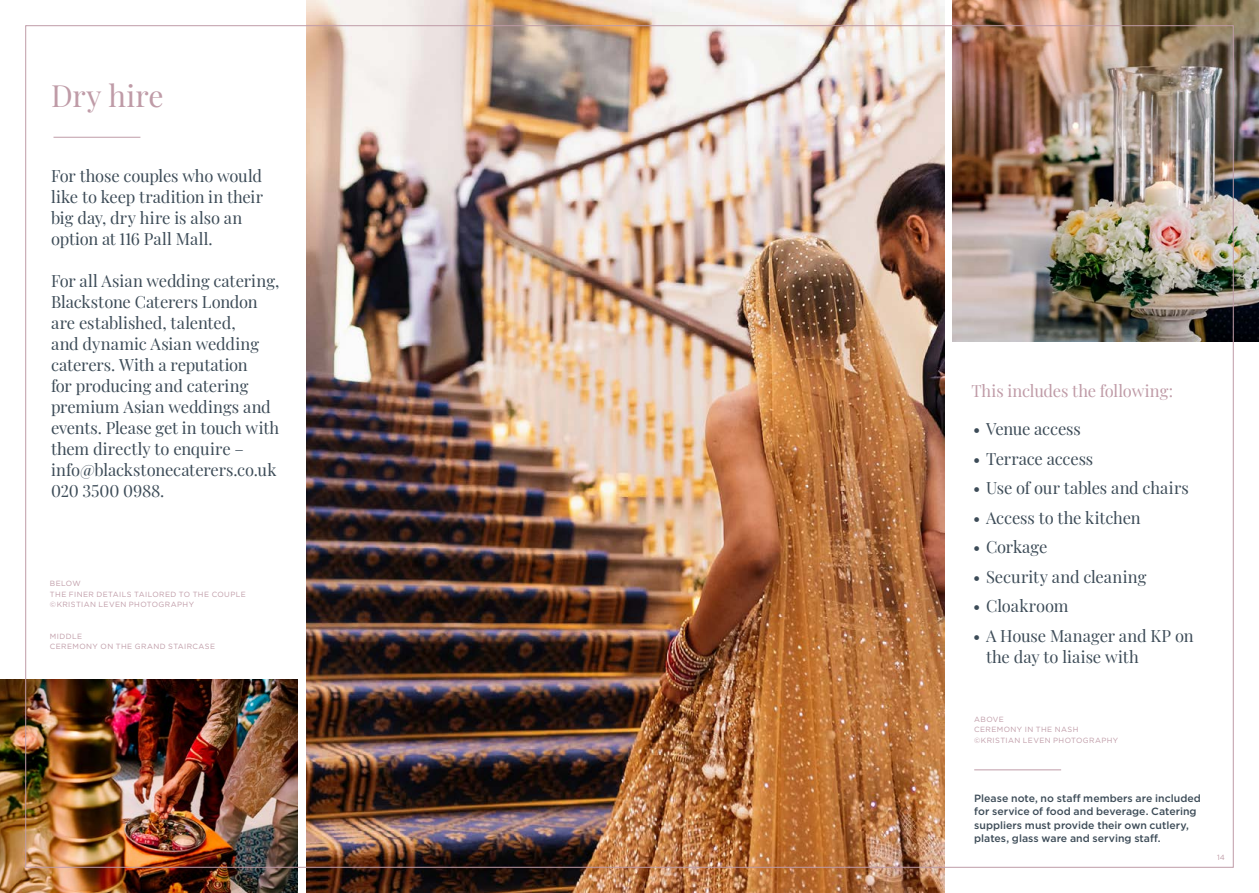
<style>
.page{position:relative;width:1259px;height:893px;background:#fff}
.page>*{position:absolute;margin:0;border:0;box-sizing:border-box;transform-origin:0 0}
.t1{font:30px "Playfair Display";letter-spacing:.01em;color:#bf9ba7}
.t2{font:16.5px/21px "Playfair Display";letter-spacing:-.005em;color:#3c4b57}
.t3{font:16.5px "Playfair Display";letter-spacing:-.015em;color:#bf9ba7}
.t4{font:500 10.5px/13.5px "Gotham";color:#3c4b57}
.t5{font:7.5px/10.5px "Gotham";letter-spacing:.05em;color:#bf9ba7}
</style>
<div class="page">
<img style="left:952px;top:0;width:307px;height:342px">
<img style="left:0;top:680px;width:297px;height:213px">
<img style="left:306px;top:0;width:638px;height:893px">
<hr style="left:53px;top:137px;width:87px;height:1px;background:#bf9ba7">
<hr style="left:974px;top:770px;width:87px;height:1px;background:#bf9ba7">
<p class="t1" style="left:51px;top:72px;width:114px">Dry hire</p>
<p class="t2" style="left:51px;top:164px;width:213px">For those couples who would like to keep tradition in their big day, dry hire is also an option at 116 Pall Mall.</p>
<p class="t2" style="left:51px;top:269px;width:230px">For all Asian wedding catering,<br>Blackstone Caterers London are established, talented,<br>and dynamic Asian wedding caterers. With a reputation<br>for producing and catering premium Asian weddings and events. Please get in touch with them directly to enquire – info@blackstonecaterers.co.uk<br>020 3500 0988.</p>
<p class="t5" style="left:50px;top:578px;width:197px">BELOW<br>THE FINER DETAILS TAILORED TO THE COUPLE ©KRISTIAN LEVEN PHOTOGRAPHY</p>
<p class="t5" style="left:50px;top:631px;width:167px">MIDDLE<br>CEREMONY ON THE GRAND STAIRCASE</p>
<p class="t3" style="left:971px;top:378px;width:203px">This includes the following:</p>
<p class="t2" style="left:973px;top:417px;width:109px">• Venue access</p>
<p class="t2" style="left:973px;top:447px;width:121px">• Terrace access</p>
<p class="t2" style="left:973px;top:476px;width:217px">• Use of our tables and chairs</p>
<p class="t2" style="left:973px;top:506px;width:169px">• Access to the kitchen</p>
<p class="t2" style="left:973px;top:535px;width:76px">• Corkage</p>
<p class="t2" style="left:973px;top:565px;width:175px">• Security and cleaning</p>
<p class="t2" style="left:973px;top:594px;width:97px">• Cloakroom</p>
<p class="t2" style="left:986px;top:624px;width:209px;text-indent:-13px">• A House Manager and KP on the day to liaise with</p>
<p class="t5" style="left:974px;top:714px;width:146px">ABOVE<br>CEREMONY IN THE NASH ©KRISTIAN LEVEN PHOTOGRAPHY</p>
<p class="t4" style="left:974px;top:791px;width:228px">Please note, no staff members are included for service of food and beverage. Catering suppliers must provide their own cutlery, plates, glass ware and serving staff.</p>
<p class="t5" style="left:1217px;top:852px;width:9px">14</p>
</div>
